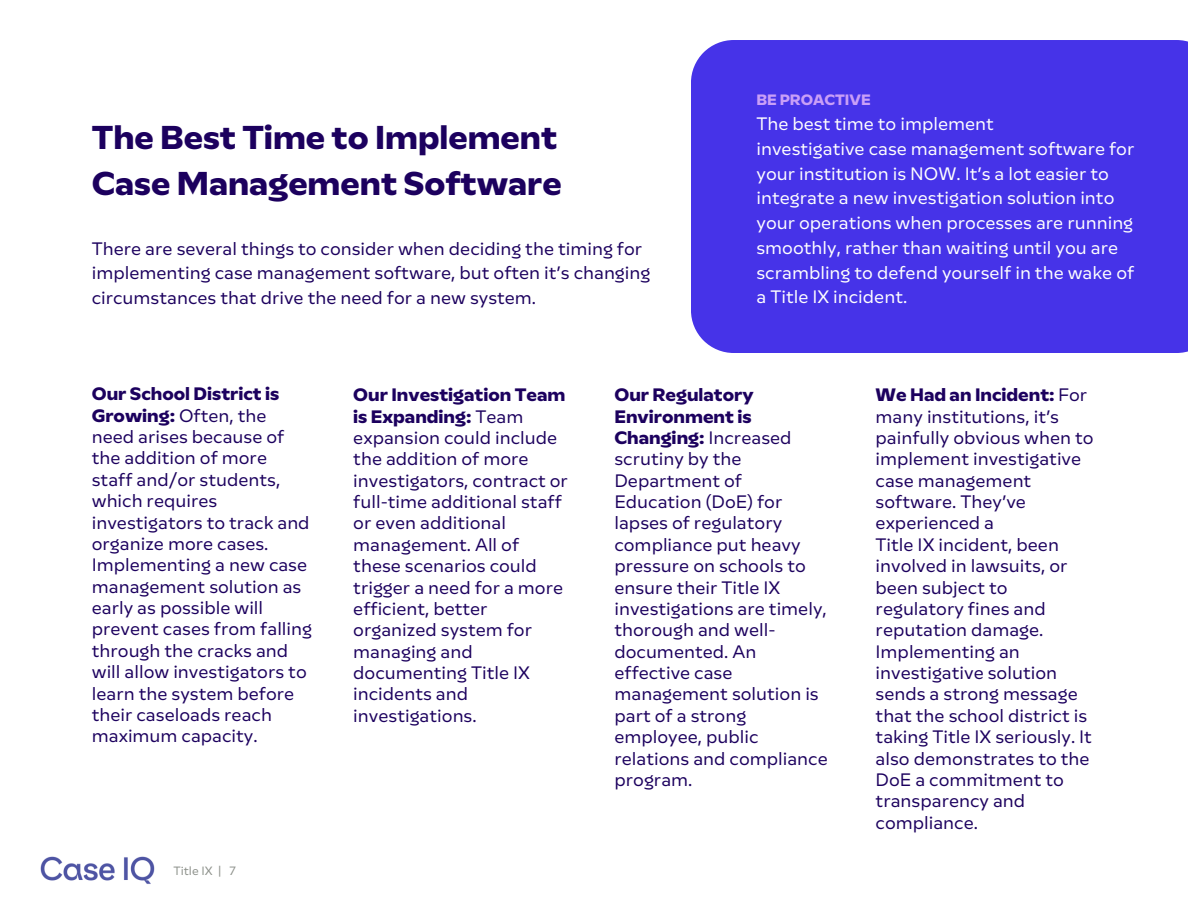
<style>
.page{position:relative;width:1188px;height:918px;background:#fff}
.page>*{position:absolute;margin:0;border:0;box-sizing:border-box;transform-origin:0 0}
.t1{font:700 33px/46.2px "RB Multima";color:#1c005e}
.t2{font:18px/21.3px "RB Multima";color:#1c005e}
.t3{font:18px/24.8px "RB Multima";color:#fff}
.t4{font:700 15px "RB Multima";color:#c99ff7}
.t5{font:12px "RB Multima";color:#8d918b}
.s1{font-weight:700}
</style>
<div class="page">
<img style="left:40px;top:856px;width:115px;height:28px">
<div style="left:691px;top:40px;width:497px;height:313px;background:#4633e8"></div>
<h2 class="t1" style="left:92px;top:114px;width:471px">The Best Time to Implement<br>Case Management Software</h2>
<h3 class="t2" style="left:92px;top:236px;width:560px;line-height:24.8px">There are several things to consider when deciding the timing for implementing case management software, but often it’s changing circumstances that drive the need for a new system.</h3>
<p class="t4" style="left:756px;top:91px;width:116px">BE PROACTIVE</p>
<p class="t3" style="left:756px;top:111px;width:380px">The best time to implement<br>investigative case management software for your institution is NOW. It’s a lot easier to integrate a new investigation solution into your operations when processes are running smoothly, rather than waiting until you are scrambling to defend yourself in the wake of a Title IX incident.</p>
<h2 class="t2" style="left:92px;top:383px;width:222px"><span class="s1">Our School District is<br>Growing:</span> Often, the need arises because of the addition of more staff and/or students, which requires investigators to track and organize more cases.<br>Implementing a new case management solution as early as possible will prevent cases from falling through the cracks and will allow investigators to learn the system before their caseloads reach maximum capacity.</h2>
<h2 class="t5" style="left:173px;top:863px;width:64px">Title IX | 7</h2>
<h2 class="t2" style="left:353px;top:384px;width:216px"><span class="s1">Our Investigation Team is Expanding:</span> Team expansion could include the addition of more investigators, contract or full-time additional staff or even additional management. All of these scenarios could trigger a need for a more efficient, better organized system for managing and documenting Title IX incidents and investigations.</h2>
<h2 class="t2" style="left:614px;top:384px;width:215px"><span class="s1">Our Regulatory<br>Environment is<br>Changing:</span> Increased scrutiny by the<br>Department of<br>Education (DoE) for lapses of regulatory compliance put heavy pressure on schools to ensure their Title IX investigations are timely, thorough and well&shy;documented. An effective case management solution is part of a strong employee, public relations and compliance program.</h2>
<h2 class="t2" style="left:876px;top:384px;width:220px"><span class="s1">We Had an Incident:</span> For many institutions, it’s painfully obvious when to implement investigative case management software. They’ve experienced a<br>Title IX incident, been involved in lawsuits, or been subject to regulatory fines and reputation damage.<br>Implementing an investigative solution sends a strong message that the school district is taking Title IX seriously. It also demonstrates to the<br>DoE a commitment to transparency and compliance.</h2>
</div>
